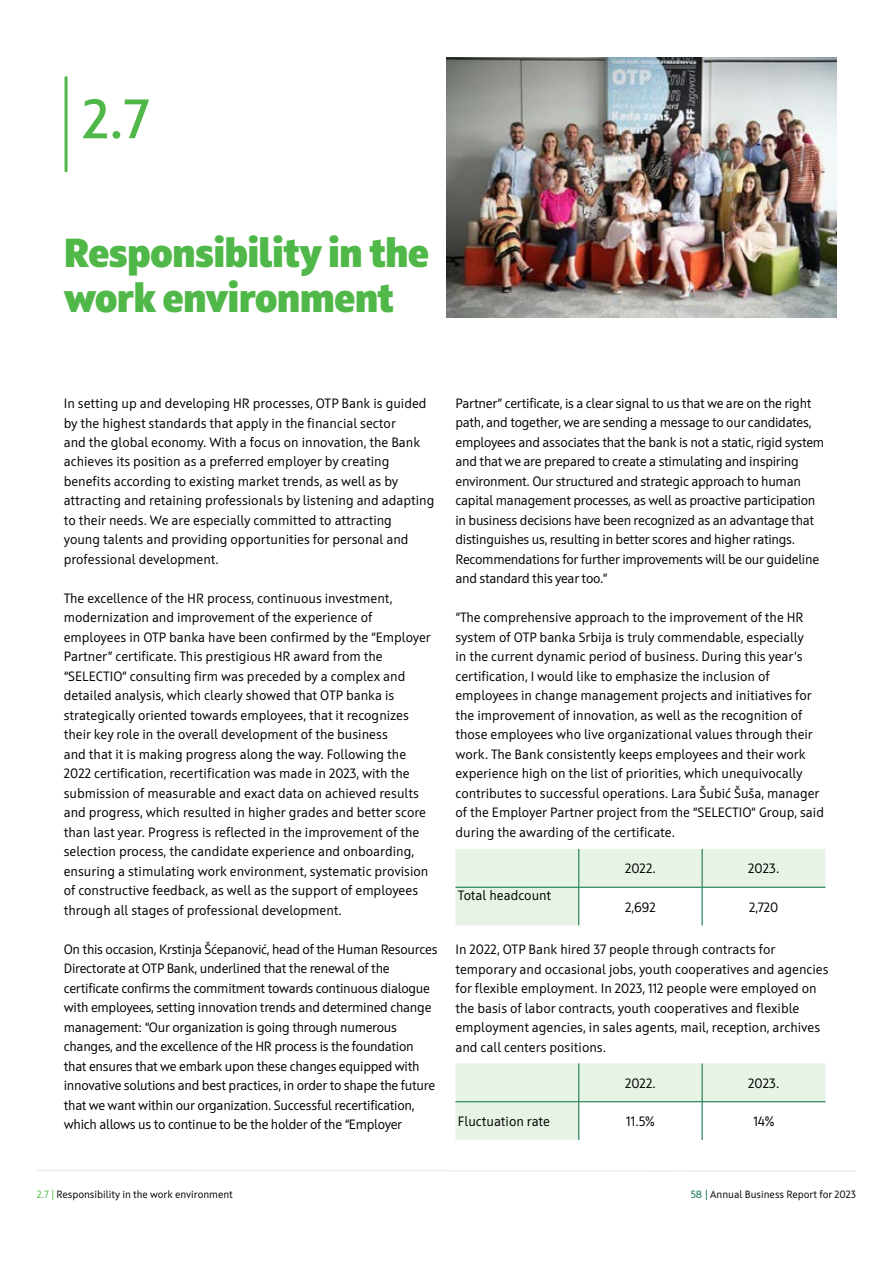
<style>
.page{position:relative;width:893px;height:1263px;background:#fff}
.page>*{position:absolute;margin:0;border:0;box-sizing:border-box;transform-origin:0 0}
.t1{font:600 55.5px "Squad";color:#50b848}
.t2{font:800 40.5px/45px "Squad";letter-spacing:-.02em;color:#50b848}
.t3{font:13.5px/19.5px "Squad";color:#000}
.t4{font:13.5px/19.5px "Squad";letter-spacing:-.02em;color:#000}
.t5{font:10.5px "Squad";color:#000}
.s1{color:#50b848}
.s2{color:#006c3f}
</style>
<div class="page">
<hr style="left:65px;top:78px;width:3px;height:93px;background:#50b848">
<img style="left:446px;top:57px;width:390px;height:261px">
<svg style="left:37px;top:1169px;width:819px;height:3px"></svg>
<svg style="left:455px;top:849px;width:370px;height:76px"></svg>
<hr style="left:578px;top:849px;width:1px;height:38px;background:#006c3f">
<hr style="left:702px;top:849px;width:1px;height:38px;background:#006c3f">
<hr style="left:455px;top:887px;width:124px;height:1px;background:#006c3f">
<hr style="left:579px;top:887px;width:123px;height:1px;background:#006c3f">
<hr style="left:578px;top:887px;width:1px;height:38px;background:#006c3f">
<hr style="left:702px;top:887px;width:123px;height:1px;background:#006c3f">
<hr style="left:702px;top:887px;width:1px;height:38px;background:#006c3f">
<svg style="left:455px;top:1063px;width:370px;height:77px"></svg>
<hr style="left:578px;top:1063px;width:1px;height:38px;background:#006c3f">
<hr style="left:702px;top:1063px;width:1px;height:38px;background:#006c3f">
<hr style="left:455px;top:1101px;width:124px;height:1px;background:#006c3f">
<hr style="left:579px;top:1101px;width:123px;height:1px;background:#006c3f">
<hr style="left:578px;top:1102px;width:1px;height:38px;background:#006c3f">
<hr style="left:702px;top:1101px;width:123px;height:1px;background:#006c3f">
<hr style="left:702px;top:1102px;width:1px;height:38px;background:#006c3f">
<h1 class="t1" style="left:83px;top:85px;width:68px">2.7</h1>
<h2 class="t2" style="left:64px;top:230px;width:367px">Responsibility in the work environment</h2>
<p class="t3" style="left:64px;top:394px;width:372px">In setting up and developing HR processes, OTP Bank is guided by the highest standards that apply in the financial sector<br>and the global economy. With a focus on innovation, the Bank achieves its position as a preferred employer by creating benefits according to existing market trends, as well as by attracting and retaining professionals by listening and adapting to their needs. We are especially committed to attracting<br>young talents and providing opportunities for personal and professional development.</p>
<p class="t3" style="left:64px;top:589px;width:369px">The excellence of the HR process, continuous investment, modernization and improvement of the experience of employees in OTP banka have been confirmed by the “Employer Partner” certificate. This prestigious HR award from the “SELECTIO” consulting firm was preceded by a complex and detailed analysis, which clearly showed that OTP banka is strategically oriented towards employees, that it recognizes their key role in the overall development of the business<br>and that it is making progress along the way. Following the 2022 certification, recertification was made in 2023, with the submission of measurable and exact data on achieved results and progress, which resulted in higher grades and better score than last year. Progress is reflected in the improvement of the selection process, the candidate experience and onboarding, ensuring a stimulating work environment, systematic provision of constructive feedback, as well as the support of employees through all stages of professional development.</p>
<p class="t4" style="left:64px;top:939px;width:375px">On this occasion, Krstinja Šćepanović, head of the Human Resources Directorate at OTP Bank, underlined that the renewal of the certificate confirms the commitment towards continuous dialogue with employees, setting innovation trends and determined change management: “Our organization is going through numerous changes, and the excellence of the HR process is the foundation that ensures that we embark upon these changes equipped with innovative solutions and best practices, in order to shape the future that we want within our organization. Successful recertification, which allows us to continue to be the holder of the “Employer</p>
<p class="t4" style="left:455px;top:393px;width:370px">Partner” certificate, is a clear signal to us that we are on the right path, and together, we are sending a message to our candidates, employees and associates that the bank is not a static, rigid system and that we are prepared to create a stimulating and inspiring environment. Our structured and strategic approach to human capital management processes, as well as proactive participation in business decisions have been recognized as an advantage that distinguishes us, resulting in better scores and higher ratings.<br>Recommendations for further improvements will be our guideline and standard this year too.”</p>
<p class="t3" style="left:455px;top:608px;width:370px">“The comprehensive approach to the improvement of the HR system of OTP banka Srbija is truly commendable, especially<br>in the current dynamic period of business. During this year’s certification, I would like to emphasize the inclusion of employees in change management projects and initiatives for the improvement of innovation, as well as the recognition of those employees who live organizational values through their work. The Bank consistently keeps employees and their work experience high on the list of priorities, which unequivocally contributes to successful operations. Lara Šubić Šuša, manager of the Employer Partner project from the “SELECTIO” Group, said during the awarding of the certificate.</p>
<p class="t3" style="left:625px;top:859px;width:32px">2022.</p>
<p class="t3" style="left:748px;top:859px;width:33px">2023.</p>
<p class="t3" style="left:458px;top:886px;width:95px">Total headcount</p>
<p class="t3" style="left:625px;top:897px;width:32px">2,692</p>
<p class="t3" style="left:749px;top:897px;width:31px">2,720</p>
<p class="t3" style="left:455px;top:940px;width:375px">In 2022, OTP Bank hired 37 people through contracts for temporary and occasional jobs, youth cooperatives and agencies for flexible employment. In 2023, 112 people were employed on the basis of labor contracts, youth cooperatives and flexible employment agencies, in sales agents, mail, reception, archives and call centers positions.</p>
<p class="t3" style="left:625px;top:1073px;width:32px">2022.</p>
<p class="t3" style="left:748px;top:1073px;width:33px">2023.</p>
<p class="t3" style="left:458px;top:1112px;width:94px">Fluctuation rate</p>
<p class="t3" style="left:626px;top:1112px;width:30px">11.5%</p>
<p class="t3" style="left:753px;top:1112px;width:22px">14%</p>
<p class="t5" style="left:37px;top:1188px;width:198px"><span class="s1">2.7 |</span> Responsibility in the work environment</p>
<p class="t5" style="left:691px;top:1188px;width:167px"><span class="s2">58 |</span> Annual Business Report for 2023</p>
</div>
